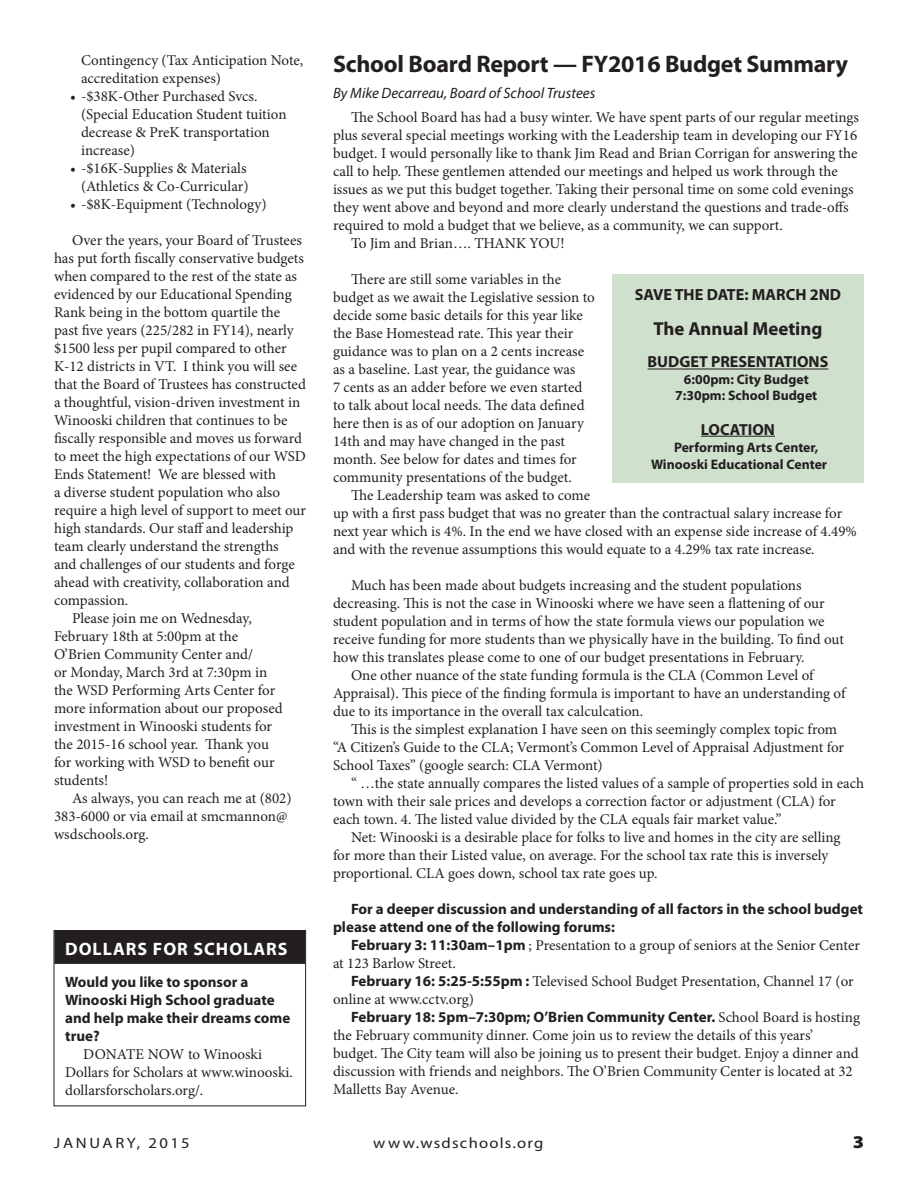
<style>
.page{position:relative;width:918px;height:1188px;background:#fff}
.page>*{position:absolute;margin:0;border:0;box-sizing:border-box;transform-origin:0 0}
.HEAD{font:700 24px "Myriad Pro";letter-spacing:-.01em;color:#231f20}
.BODY_no_indent{font:700 18.75px "Myriad Pro";color:#231f20}
.BODY_no_indent-2{font:700 18px "Myriad Pro";letter-spacing:.055em;color:#fff}
.t1{font:900 18px "Myriad Pro";color:#231f20;scale:1.11 1}
.BODY_no_indent-3{font:700 16.2px "Myriad Pro";color:#231f20}
.BODY_no_indent-4{font:700 16.05px "Myriad Pro";color:#231f20}
.BODY{font:15px/18px "Minion Pro";color:#231f20}
.BODY-2{font:700 15px/18px "Myriad Pro";color:#231f20}
.BODY_no_indent-5{font:700 15px/18px "Myriad Pro";color:#231f20}
.BYLINE{font:italic 15px "Myriad Pro";color:#231f20}
.t2{font:15px "Myriad Pro";letter-spacing:.075em;color:#231f20;scale:1.11 1}
.t3{font:15px "Myriad Pro";letter-spacing:.155em;color:#231f20;scale:1.11 1}
.BODY-3{font:700 13.8px/17.1px "Myriad Pro";color:#231f20}
.s1{font-family:"Myriad Pro";font-weight:700}
</style>
<div class="page">
<div style="left:54px;top:931px;width:251px;height:33px;background:#231f20"></div>
<div style="left:54px;top:930px;width:252px;height:176px;border:1px solid #231f20"></div>
<div style="left:612px;top:274px;width:252px;height:209px;background:#cfe0cd"></div>
<hr style="left:648px;top:369px;width:180px;height:1px;background:#231f20">
<hr style="left:701px;top:436px;width:74px;height:1px;background:#231f20">
<p class="BODY" style="left:81px;top:51px;width:224px">Contingency (Tax Anticipation Note, accreditation expenses)</p>
<p class="BODY" style="left:81px;top:87px;width:207px;text-indent:-11px">• -$38K-Other Purchased Svcs. (Special Education Student tuition decrease &amp; PreK transportation increase)</p>
<p class="BODY" style="left:70px;top:159px;width:180px;text-align:right">• -$16K-Supplies &amp; Materials (Athletics &amp; Co-Curricular)</p>
<p class="BODY" style="left:70px;top:195px;width:198px">• -$8K-Equipment (Technology)</p>
<p class="BODY" style="left:54px;top:231px;width:254px;text-indent:18px">Over the years, your Board of Trustees has put forth fiscally conservative budgets when compared to the rest of the state as evidenced by our Educational Spending Rank being in the bottom quartile the past five years (225/282 in FY14), nearly $1500 less per pupil compared to other K-12 districts in VT. I think you will see that the Board of Trustees has constructed a thoughtful, vision-driven investment in Winooski children that continues to be fiscally responsible and moves us forward to meet the high expectations of our WSD Ends Statement! We are blessed with<br>a diverse student population who also require a high level of support to meet our high standards. Our staff and leadership team clearly understand the strengths<br>and challenges of our students and forge ahead with creativity, collaboration and compassion.</p>
<p class="BODY" style="left:54px;top:609px;width:230px;text-indent:18px">Please join me on Wednesday,<br>February 18th at 5:00pm at the<br>O’Brien Community Center and/<br>or Monday, March 3rd at 7:30pm in the WSD Performing Arts Center for more information about our proposed investment in Winooski students for the 2015-16 school year. Thank you for working with WSD to benefit our students!</p>
<p class="BODY" style="left:54px;top:789px;width:239px;text-indent:18px">As always, you can reach me at (802)<br>383-6000 or via email at smcmannon@ wsdschools.org.</p>
<p class="BODY_no_indent-2" style="left:65px;top:937px;width:224px">DOLLARS FOR SCHOLARS</p>
<p class="BODY_no_indent-5" style="left:65px;top:972px;width:227px">Would you like to sponsor a<br>Winooski High School graduate and help make their dreams come true?</p>
<p class="BODY" style="left:65px;top:1045px;width:229px;text-indent:18px">DONATE NOW to Winooski<br>Dollars for Scholars at www.winooski. dollarsforscholars.org/.</p>
<p class="HEAD" style="left:333px;top:48px;width:517px">School Board Report — FY2016 Budget Summary</p>
<p class="BYLINE" style="left:333px;top:84px;width:264px">By Mike Decarreau, Board of School Trustees</p>
<p class="BODY" style="left:333px;top:108px;width:528px;text-indent:18px">The School Board has had a busy winter. We have spent parts of our regular meetings plus several special meetings working with the Leadership team in developing our FY16 budget. I would personally like to thank Jim Read and Brian Corrigan for answering the call to help. These gentlemen attended our meetings and helped us work through the issues as we put this budget together. Taking their personal time on some cold evenings they went above and beyond and more clearly understand the questions and trade-offs required to mold a budget that we believe, as a community, we can support.</p>
<p class="BODY" style="left:351px;top:234px;width:215px">To Jim and Brian…. THANK YOU!</p>
<p class="BODY" style="left:333px;top:270px;width:263px;text-indent:18px">There are still some variables in the budget as we await the Legislative session to decide some basic details for this year like the Base Homestead rate. This year their guidance was to plan on a 2 cents increase as a baseline. Last year, the guidance was<br>7 cents as an adder before we even started to talk about local needs. The data defined here then is as of our adoption on January 14th and may have changed in the past month. See below for dates and times for community presentations of the budget.</p>
<p class="BODY" style="left:333px;top:486px;width:526px;text-indent:18px">The Leadership team was asked to come<br>up with a first pass budget that was no greater than the contractual salary increase for next year which is 4%. In the end we have closed with an expense side increase of 4.49% and with the revenue assumptions this would equate to a 4.29% tax rate increase.</p>
<p class="BODY" style="left:333px;top:576px;width:512px;text-indent:18px">Much has been made about budgets increasing and the student populations decreasing. This is not the case in Winooski where we have seen a flattening of our student population and in terms of how the state formula views our population we receive funding for more students than we physically have in the building. To find out how this translates please come to one of our budget presentations in February.</p>
<p class="BODY" style="left:333px;top:666px;width:514px;text-indent:18px">One other nuance of the state funding formula is the CLA (Common Level of<br>Appraisal). This piece of the finding formula is important to have an understanding of due to its importance in the overall tax calculcation.</p>
<p class="BODY" style="left:333px;top:720px;width:513px;text-indent:18px">This is the simplest explanation I have seen on this seemingly complex topic from “A Citizen’s Guide to the CLA; Vermont’s Common Level of Appraisal Adjustment for<br>School Taxes” (google search: CLA Vermont)</p>
<p class="BODY" style="left:333px;top:774px;width:533px;text-indent:18px">“ …the state annually compares the listed values of a sample of properties sold in each town with their sale prices and develops a correction factor or adjustment (CLA) for each town. 4. The listed value divided by the CLA equals fair market value.”</p>
<p class="BODY" style="left:333px;top:828px;width:509px;text-indent:18px">Net: Winooski is a desirable place for folks to live and homes in the city are selling for more than their Listed value, on average. For the school tax rate this is inversely proportional. CLA goes down, school tax rate goes up.</p>
<p class="BODY-2" style="left:333px;top:899px;width:532px;text-indent:18px">For a deeper discussion and understanding of all factors in the school budget please attend one of the following forums:</p>
<p class="BODY" style="left:333px;top:936px;width:528px;text-indent:18px"><span class="s1">February 3: 11:30am–1pm</span> ; Presentation to a group of seniors at the Senior Center at 123 Barlow Street.</p>
<p class="BODY" style="left:333px;top:972px;width:522px;text-indent:18px"><span class="s1">February 16: 5:25-5:55pm :</span> Televised School Budget Presentation, Channel 17 (or online at www.cctv.org)</p>
<p class="BODY" style="left:333px;top:1008px;width:529px;text-indent:18px"><span class="s1">February 18: 5pm–7:30pm; O’Brien Community Center.</span> School Board is hosting the February community dinner. Come join us to review the details of this years’ budget. The City team will also be joining us to present their budget. Enjoy a dinner and discussion with friends and neighbors. The O’Brien Community Center is located at 32<br>Malletts Bay Avenue.</p>
<p class="BODY_no_indent-3" style="left:635px;top:284px;width:208px">SAVE THE DATE: MARCH 2ND</p>
<p class="BODY_no_indent" style="left:654px;top:316px;width:170px">The Annual Meeting</p>
<p class="BODY_no_indent-4" style="left:648px;top:352px;width:182px">BUDGET PRESENTATIONS</p>
<p class="BODY-3" style="left:684px;top:370px;width:126px">6:00pm: City Budget</p>
<p class="BODY-3" style="left:675px;top:387px;width:144px">7:30pm: School Budget</p>
<p class="BODY_no_indent-4" style="left:701px;top:419px;width:76px">LOCATION</p>
<p class="BODY-3" style="left:651px;top:438px;width:178px;text-indent:23px">Performing Arts Center,<br>Winooski Educational Center</p>
<p class="t3" style="left:54px;top:1133px;width:124px">JANUARY, 2015</p>
<p class="t2" style="left:373px;top:1133px;width:155px">www.wsdschools.org</p>
<p class="t1" style="left:853px;top:1129px;width:12px">3</p>
</div>
